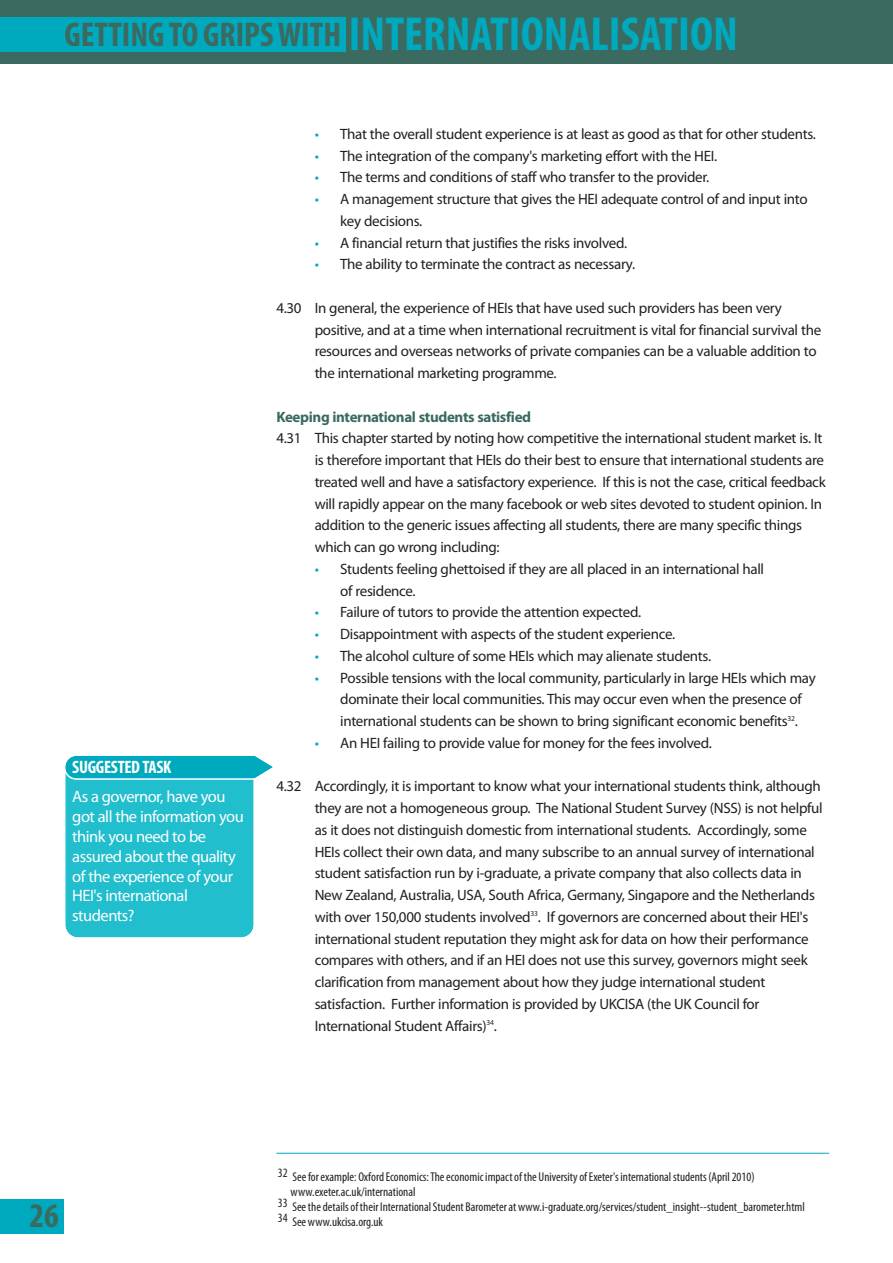
<style>
.page{position:relative;width:893px;height:1263px;background:#fff}
.page>*{position:absolute;margin:0;border:0;box-sizing:border-box;transform-origin:0 0}
.t1{font:700 condensed 48px "Myriad Pro";color:#00aabe}
.t2{font:700 condensed 34.5px "Myriad Pro";color:#3b6a60}
.t3{font:700 condensed 18px "Myriad Pro";letter-spacing:-.015em;color:#fff}
.t4{font:16.5px/19.8px "Myriad Pro";letter-spacing:-.03em;color:#fff}
.t5{font:15px/21.8px "Myriad Pro";letter-spacing:-.02em;color:#231f20}
.t6{font:700 15px "Myriad Pro";letter-spacing:-.02em;color:#3b6a60}
.t7{font:condensed 12.75px "Myriad Pro";color:#231f20}
.s1{font-size:34.5px;color:#3b6a60}
.s2{color:#00aabe}
</style>
<div class="page">
<div style="left:0;top:0;width:893px;height:64px;background:#3b6a60"></div>
<div style="left:0;top:17px;width:346px;height:34px;background:#00aabe"></div>
<div style="left:0;top:1199px;width:64px;height:34px;background:#00aabe"></div>
<hr style="left:276px;top:1153px;width:553px;height:1px;background:#00aabe">
<svg style="left:65px;top:755px;width:208px;height:183px;background:#35c2d0"></svg>
<h1 class="t1" style="left:64px;top:17px;width:675px"><span class="s1">GETTING TO GRIPSWITH</span> INTERNATIONALISATION</h1>
<p class="t3" style="left:72px;top:761px;width:101px">SUGGESTED TASK</p>
<p class="t4" style="left:72px;top:788px;width:173px">As a governor, have you got all the information you think you need to be assured about the quality of the experience of your<br>HEI's international students?</p>
<p class="t5" style="left:315px;top:124px;width:503px"><span class="s2">•</span> That the overall student experience is at least as good as that for other students.</p>
<p class="t5" style="left:315px;top:146px;width:404px"><span class="s2">•</span> The integration of the company's marketing effort with the HEI.</p>
<p class="t5" style="left:315px;top:168px;width:396px"><span class="s2">•</span> The terms and conditions of staff who transfer to the provider.</p>
<p class="t5" style="left:340px;top:189px;width:469px;text-indent:-26px"><span class="s2">•</span> A management structure that gives the HEI adequate control of and input into key decisions.</p>
<p class="t5" style="left:315px;top:233px;width:314px"><span class="s2">•</span> A financial return that justifies the risks involved.</p>
<p class="t5" style="left:315px;top:255px;width:322px"><span class="s2">•</span> The ability to terminate the contract as necessary.</p>
<p class="t5" style="left:315px;top:298px;width:508px;text-indent:-38px">4.30 In general, the experience of HEIs that have used such providers has been very positive, and at a time when international recruitment is vital for financial survival the resources and overseas networks of private companies can be a valuable addition to the international marketing programme.</p>
<p class="t6" style="left:276px;top:411px;width:256px">Keeping international students satisfied</p>
<p class="t5" style="left:315px;top:429px;width:512px;text-indent:-38px">4.31 This chapter started by noting how competitive the international student market is. It is therefore important that HEIs do their best to ensure that international students are treated well and have a satisfactory experience. If this is not the case, critical feedback will rapidly appear on the many facebook or web sites devoted to student opinion. In addition to the generic issues affecting all students, there are many specific things which can go wrong including:</p>
<p class="t5" style="left:340px;top:559px;width:425px;text-indent:-26px"><span class="s2">•</span> Students feeling ghettoised if they are all placed in an international hall of residence.</p>
<p class="t5" style="left:315px;top:603px;width:328px"><span class="s2">•</span> Failure of tutors to provide the attention expected.</p>
<p class="t5" style="left:315px;top:624px;width:362px"><span class="s2">•</span> Disappointment with aspects of the student experience.</p>
<p class="t5" style="left:315px;top:646px;width:398px"><span class="s2">•</span> The alcohol culture of some HEIs which may alienate students.</p>
<p class="t5" style="left:340px;top:668px;width:477px;text-indent:-26px"><span class="s2">•</span> Possible tensions with the local community, particularly in large HEIs which may dominate their local communities. This may occur even when the presence of international students can be shown to bring significant economic benefits<sup>32</sup>.</p>
<p class="t5" style="left:315px;top:733px;width:399px"><span class="s2">•</span> An HEI failing to provide value for money for the fees involved.</p>
<p class="t5" style="left:315px;top:777px;width:510px;text-indent:-38px">4.32 Accordingly, it is important to know what your international students think, although they are not a homogeneous group. The National Student Survey (NSS) is not helpful as it does not distinguish domestic from international students. Accordingly, some HEIs collect their own data, and many subscribe to an annual survey of international student satisfaction run by i-graduate, a private company that also collects data in New Zealand, Australia, USA, South Africa, Germany, Singapore and the Netherlands with over 150,000 students involved<sup>33</sup>. If governors are concerned about their HEI's international student reputation they might ask for data on how their performance compares with others, and if an HEI does not use this survey, governors might seek clarification from management about how they judge international student satisfaction. Further information is provided by UKCISA (the UK Council for International Student Affairs)<sup>34</sup>.</p>
<h2 class="t2" style="left:29px;top:1203px;width:31px">26</h2>
<p class="t7" style="left:278px;top:1172px;width:478px">32 Seeforexample: OxfordEconomics:Theeconomicimpactof the UniversityofExeter'sinternationalstudents(April2010)</p>
<p class="t7" style="left:291px;top:1187px;width:126px">www.exeter.ac.uk/international</p>
<p class="t7" style="left:278px;top:1202px;width:529px">33 Seethedetailsof their InternationalStudent Barometeratwww.i-graduate.org/services/student_insight--student_barometer.html</p>
<p class="t7" style="left:278px;top:1217px;width:107px">34 Seewww.ukcisa.org.uk</p>
</div>
